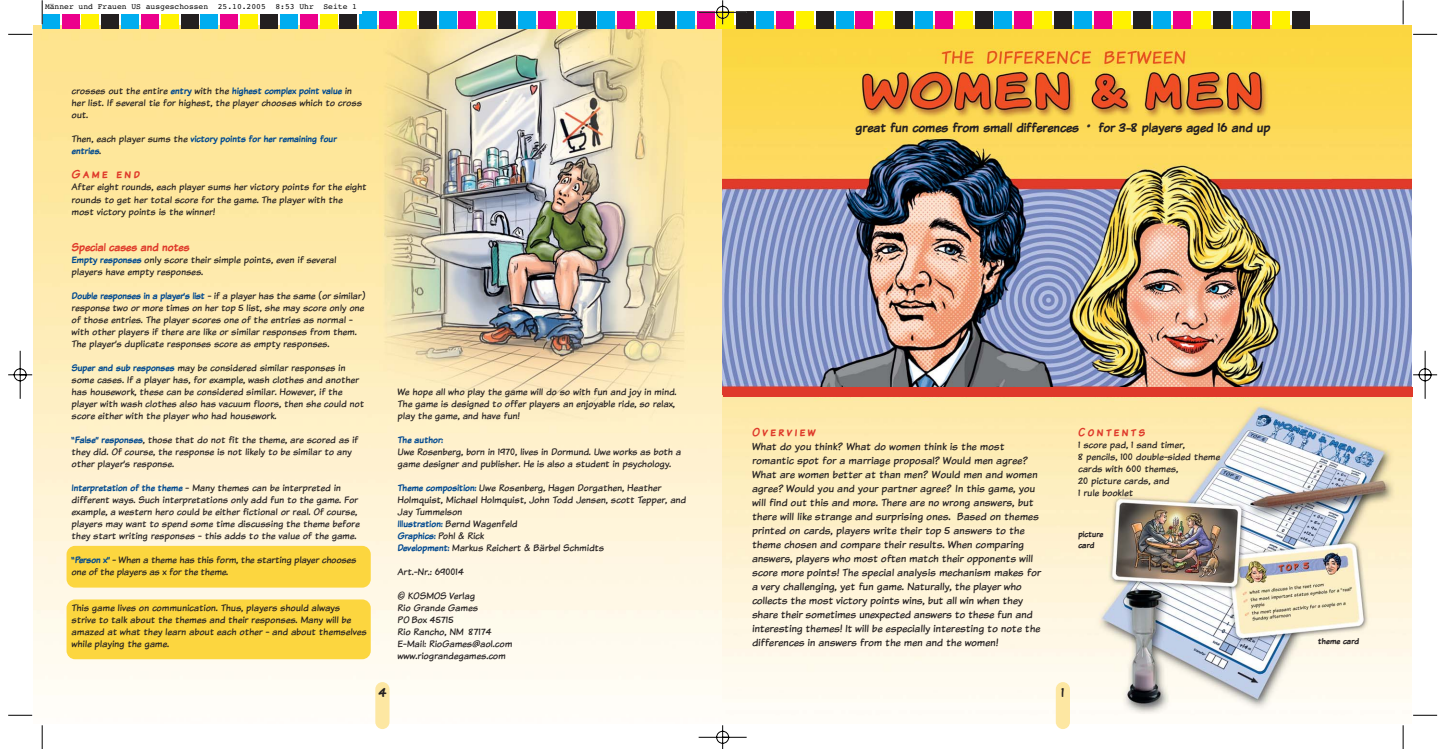
<style>
.page{position:relative;width:1446px;height:749px;background:#fff}
.page>*{position:absolute;margin:0;border:0;box-sizing:border-box;transform-origin:0 0}
.t1{font:700 14px "Komika Text";color:#231f20}
.t2{font:700 12px "Komika Text Kaps";letter-spacing:.245em;color:#df392a}
.t3{font:700 12px "Komika Text";color:#df392a}
.t4{font:11px/14px "Komika Text";color:#231f20}
.t5{font:10px/12px "Komika Text";color:#231f20}
.t6{font:700 10px/12px "Komika Text";color:#004990}
.t7{font:700 9px/10.8px "Komika Text";color:#231f20}
.t8{font:8px "Courier";color:#000}
.s1{font-weight:700;color:#004990}
.s2{font-weight:400;color:#231f20}
</style>
<div class="page">
<img style="left:8px;top:0;width:1429px;height:748px">
<p class="t8" style="left:45px;top:4px;width:313px">Männer und Frauen US ausgeschossen 25.10.2005 8:53 Uhr Seite 1</p>
<p class="t5" style="left:72px;top:86px;width:292px">crosses out the entire <span class="s1">entry</span> with the <span class="s1">highest complex point value</span> in her list. If several tie for highest, the player chooses which to cross out.</p>
<p class="t6" style="left:72px;top:134px;width:266px"><span class="s2">Then, each player sums the</span> victory points for her remaining four entries<span class="s2">.</span></p>
<p class="t2" style="left:72px;top:167px;width:69px">Game end</p>
<p class="t5" style="left:72px;top:182px;width:297px">After eight rounds, each player sums her victory points for the eight rounds to get her total score for the game. The player with the most victory points is the winner!</p>
<p class="t3" style="left:72px;top:242px;width:119px">Special cases and notes</p>
<p class="t5" style="left:72px;top:254px;width:266px"><span class="s1">Empty responses</span> only score their simple points, even if several players have empty responses.</p>
<p class="t5" style="left:72px;top:290px;width:295px"><span class="s1">Double responses in a player’s list</span> - if a player has the same (or similar) response two or more times on her top 5 list, she may score only one of those entries. The player scores one of the entries as normal - with other players if there are like or similar responses from them.<br>The player’s duplicate responses score as empty responses.</p>
<p class="t5" style="left:72px;top:362px;width:294px"><span class="s1">Super and sub responses</span> may be considered similar responses in some cases. If a player has, for example, wash clothes and another has housework, these can be considered similar. However, if the player with wash clothes also has vacuum floors, then she could not score either with the player who had housework.</p>
<p class="t5" style="left:72px;top:434px;width:288px"><span class="s1">“False” responses</span>, those that do not fit the theme, are scored as if they did. Of course, the response is not likely to be similar to any other player’s response.</p>
<p class="t5" style="left:72px;top:482px;width:290px"><span class="s1">Interpretation of the theme</span> - Many themes can be interpreted in different ways. Such interpretations only add fun to the game. For example, a western hero could be either fictional or real. Of course, players may want to spend some time discussing the theme before they start writing responses - this adds to the value of the game.</p>
<p class="t5" style="left:72px;top:554px;width:286px"><span class="s1">“Person x”</span> - When a theme has this form, the starting player chooses one of the players as x for the theme.</p>
<p class="t5" style="left:72px;top:602px;width:297px">This game lives on communication. Thus, players should always strive to talk about the themes and their responses. Many will be amazed at what they learn about each other - and about themselves while playing the game.</p>
<h1 class="t1" style="left:855px;top:122px;width:416px">great fun comes from small differences ° for 3-8 players aged 16 and up</h1>
<p class="t5" style="left:398px;top:386px;width:280px">We hope all who play the game will do so with fun and joy in mind.<br>The game is designed to offer players an enjoyable ride, so relax, play the game, and have fun!</p>
<p class="t6" style="left:398px;top:434px;width:47px">The author:</p>
<p class="t5" style="left:398px;top:446px;width:285px">Uwe Rosenberg, born in 1970, lives in Dormund. Uwe works as both a game designer and publisher. He is also a student in psychology.</p>
<p class="t5" style="left:398px;top:482px;width:290px"><span class="s1">Theme composition:</span> Uwe Rosenberg, Hagen Dorgathen, Heather Holmquist, Michael Holmquist, John Todd Jensen, scott Tepper, and Jay Tummelson<br><span class="s1">Illustration:</span> Bernd Wagenfeld<br><span class="s1">Graphics:</span> Pohl &amp; Rick<br><span class="s1">Development:</span> Markus Reichert &amp; Bärbel Schmidts</p>
<p class="t5" style="left:398px;top:566px;width:68px">Art.-Nr.: 690014</p>
<p class="t5" style="left:398px;top:590px;width:116px">© KOSMOS Verlag<br>Rio Grande Games<br>PO Box 45715<br>Rio Rancho, NM 87174<br>E-Mail: RioGames@aol.com www.riograndegames.com</p>
<p class="t2" style="left:752px;top:424px;width:65px">Overview</p>
<p class="t4" style="left:752px;top:440px;width:290px">What do you think? What do women think is the most romantic spot for a marriage proposal? Would men agree?<br>What are women better at than men? Would men and women agree? Would you and your partner agree? In this game, you will find out this and more. There are no wrong answers, but there will like strange and surprising ones. Based on themes printed on cards, players write their top 5 answers to the theme chosen and compare their results. When comparing answers, players who most often match their opponents will score more points! The special analysis mechanism makes for a very challenging, yet fun game. Naturally, the player who collects the most victory points wins, but all win when they share their sometimes unexpected answers to these fun and interesting themes! It will be especially interesting to note the differences in answers from the men and the women!</p>
<p class="t2" style="left:1078px;top:424px;width:68px">Contents</p>
<p class="t5" style="left:1078px;top:439px;width:143px">1 score pad, 1 sand timer,<br>8 pencils, 100 double-sided theme cards with 600 themes,<br>20 picture cards, and<br>1 rule booklet</p>
<p class="t7" style="left:1078px;top:529px;width:27px">picture card</p>
<h1 class="t1" style="left:378px;top:687px;width:9px">4</h1>
<h1 class="t1" style="left:1061px;top:687px;width:4px">1</h1>
<p class="t7" style="left:1318px;top:636px;width:43px">theme card</p>
</div>
